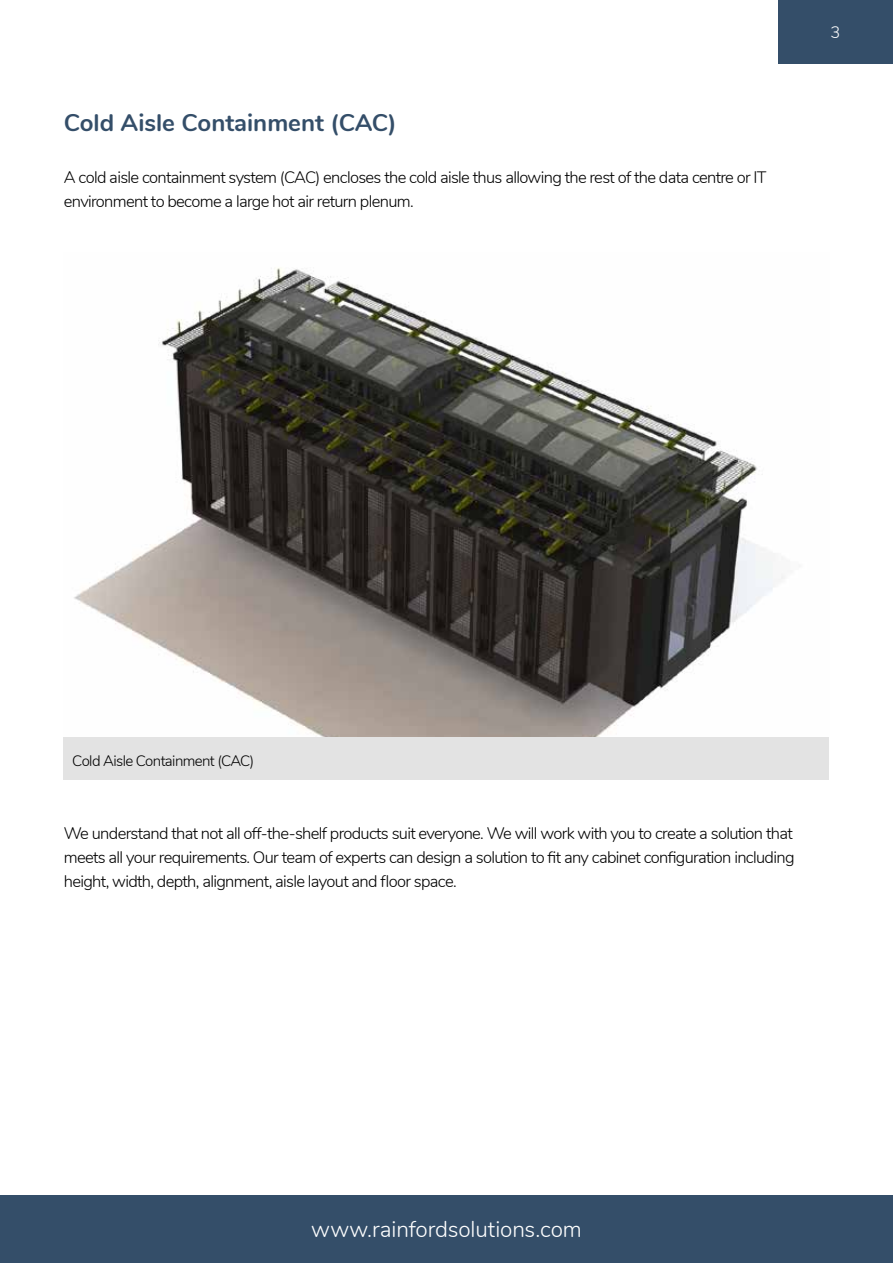
<style>
.page{position:relative;width:893px;height:1263px;background:#fff}
.page>*{position:absolute;margin:0;border:0;box-sizing:border-box;transform-origin:0 0}
.t1{font:700 24px "Nunito";color:#344e69}
.t2{font:300 22.5px "Nunito";letter-spacing:-.005em;color:#fff}
.t3{font:300 16.5px/24px "Nunito";letter-spacing:-.04em;color:#000}
.t4{font:300 16.5px "Nunito";color:#fff}
.t5{font:300 15px "Nunito";letter-spacing:-.04em;color:#000}
</style>
<div class="page">
<div style="left:0;top:1195px;width:893px;height:68px;background:#344e69"></div>
<img style="left:74px;top:268px;width:711px;height:469px">
<div style="left:778px;top:0;width:115px;height:64px;background:#344e69"></div>
<div style="left:64px;top:737px;width:765px;height:43px;background:#e3e3e3"></div>
<h1 class="t1" style="left:64px;top:105px;width:334px">Cold Aisle Containment (CAC)</h1>
<p class="t3" style="left:64px;top:164px;width:704px">A cold aisle containment system (CAC) encloses the cold aisle thus allowing the rest of the data centre or IT environment to become a large hot air return plenum.</p>
<p class="t4" style="left:831px;top:20px;width:11px">3</p>
<p class="t5" style="left:72px;top:750px;width:183px">Cold Aisle Containment (CAC)</p>
<p class="t3" style="left:64px;top:820px;width:732px;text-align:justify">We understand that not all off-the-shelf products suit everyone. We will work with you to create a solution that meets all your requirements. Our team of experts can design a solution to fit any cabinet configuration including height, width, depth, alignment, aisle layout and floor space.</p>
<h2 class="t2" style="left:311px;top:1212px;width:272px">www.rainfordsolutions.com</h2>
</div>
